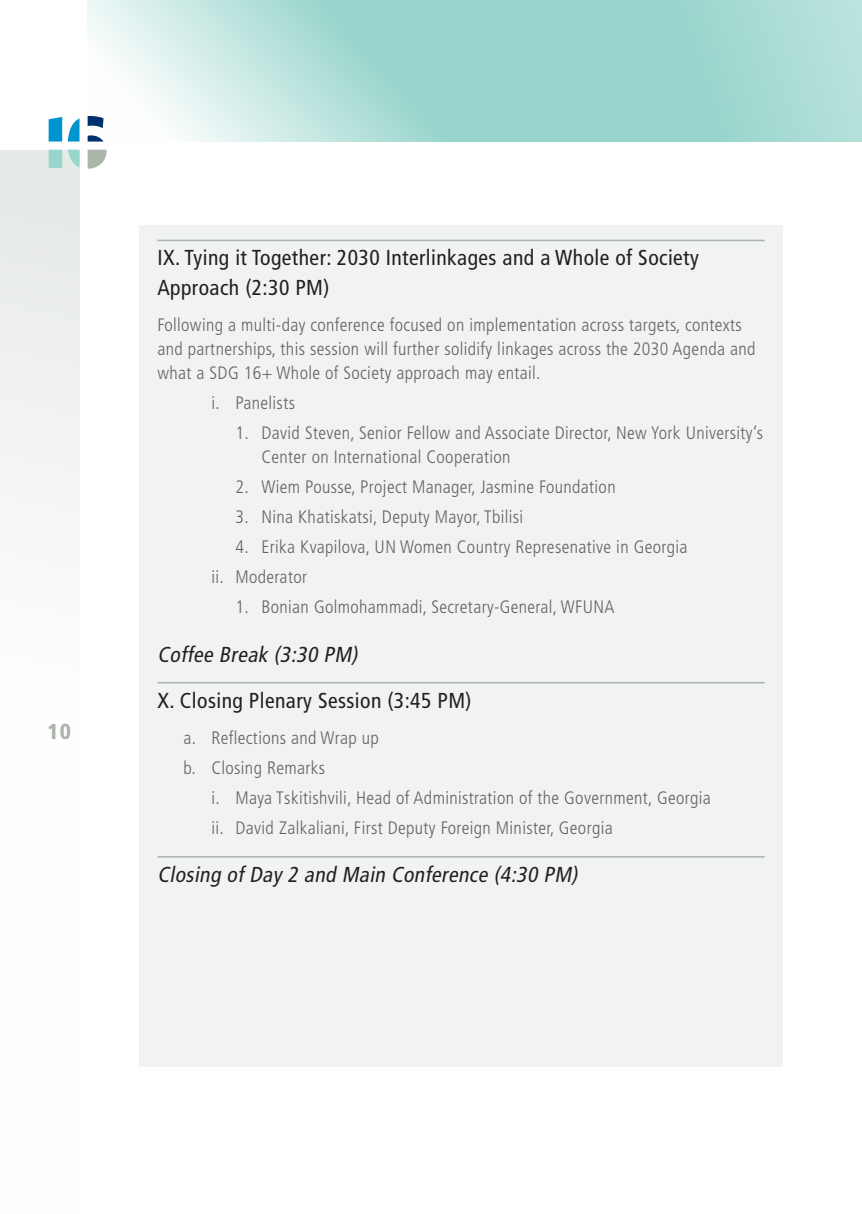
<style>
.page{position:relative;width:862px;height:1214px;background:#fff}
.page>*{position:absolute;margin:0;border:0;box-sizing:border-box;transform-origin:0 0}
.t1{font:condensed 21.6px/30px "Frutiger LT Std";letter-spacing:.02em;color:#231f20}
.t2{font:italic condensed 21.6px "Frutiger LT Std";color:#231f20}
.t3{font:900 condensed 21.6px "Frutiger LT Std";color:#abb6ab}
.t4{font:300 condensed 18px/24px "Frutiger LT Std";letter-spacing:.02em;color:#636366}
</style>
<div class="page">
<svg style="left:87px;top:0;width:775px;height:141px;background:#b0ded7"></svg>
<div style="left:0;top:150px;width:79px;height:1063px;background:linear-gradient(to bottom,#eaeeeb,#fff)"></div>
<svg style="left:88px;top:116px;width:16px;height:12px"></svg>
<svg style="left:68px;top:118px;width:11px;height:23px"></svg>
<svg style="left:49px;top:117px;width:13px;height:24px"></svg>
<div style="left:49px;top:150px;width:13px;height:18px;background:#98d5cc"></div>
<svg style="left:68px;top:150px;width:11px;height:17px"></svg>
<svg style="left:88px;top:135px;width:16px;height:6px"></svg>
<svg style="left:88px;top:150px;width:19px;height:19px"></svg>
<div style="left:139px;top:225px;width:643px;height:841px;background:#f0f3f1"></div>
<hr style="left:157px;top:240px;width:607px;height:1px;background:#abb6ab">
<hr style="left:157px;top:682px;width:607px;height:1px;background:#abb6ab">
<hr style="left:157px;top:856px;width:607px;height:1px;background:#abb6ab">
<p class="t3" style="left:48px;top:718px;width:25px">10</p>
<p class="t1" style="left:157px;top:243px;width:543px">IX. Tying it Together: 2030 Interlinkages and a Whole of Society<br>Approach (2:30 PM)</p>
<p class="t4" style="left:157px;top:313px;width:599px">Following a multi-day conference focused on implementation across targets, contexts and partnerships, this session will further solidify linkages across the 2030 Agenda and what a SDG 16+ Whole of Society approach may entail.</p>
<p class="t4" style="left:211px;top:391px;width:85px">i. Panelists</p>
<p class="t4" style="left:235px;top:421px;width:529px">1. David Steven, Senior Fellow and Associate Director, New York University’s</p>
<p class="t4" style="left:261px;top:445px;width:250px">Center on International Cooperation</p>
<p class="t4" style="left:235px;top:475px;width:382px">2. Wiem Pousse, Project Manager, Jasmine Foundation</p>
<p class="t4" style="left:235px;top:505px;width:289px">3. Nina Khatiskatsi, Deputy Mayor, Tbilisi</p>
<p class="t4" style="left:235px;top:535px;width:453px">4. Erika Kvapilova, UN Women Country Represenative in Georgia</p>
<p class="t4" style="left:211px;top:565px;width:97px">ii. Moderator</p>
<p class="t4" style="left:235px;top:595px;width:380px">1. Bonian Golmohammadi, Secretary-General, WFUNA</p>
<p class="t2" style="left:157px;top:641px;width:206px">Coffee Break (3:30 PM)</p>
<p class="t1" style="left:157px;top:685px;width:316px">X. Closing Plenary Session (3:45 PM)</p>
<p class="t4" style="left:183px;top:725px;width:197px">a. Reflections and Wrap up</p>
<p class="t4" style="left:183px;top:755px;width:143px">b. Closing Remarks</p>
<p class="t4" style="left:211px;top:785px;width:501px">i. Maya Tskitishvili, Head of Administration of the Government, Georgia</p>
<p class="t4" style="left:211px;top:815px;width:403px">ii. David Zalkaliani, First Deputy Foreign Minister, Georgia</p>
<p class="t2" style="left:157px;top:861px;width:426px">Closing of Day 2 and Main Conference (4:30 PM)</p>
</div>
